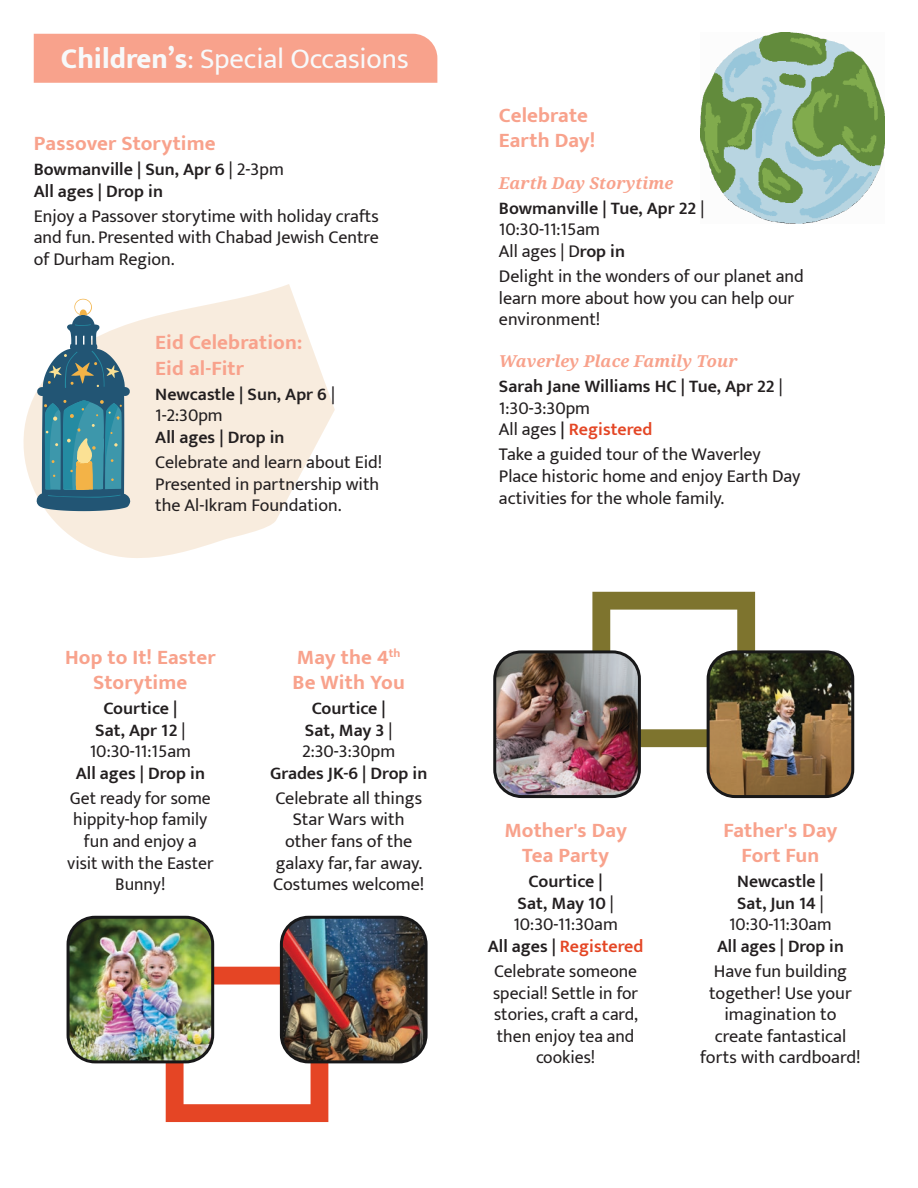
<style>
.page{position:relative;width:918px;height:1188px;background:#fff}
.page>*{position:absolute;margin:0;border:0;box-sizing:border-box;transform-origin:0 0}
.Banner_Headings{font:28.5px "Mukta";color:#f7f9fa}
.Heading_1__NEW{font:700 21px/25.2px "Mukta";letter-spacing:.005em;color:#f8a28c}
.t1{font:18px/21.6px "Mukta";color:#231f20;text-align:center}
.Program_Details__NEW{font:600 18px/21.6px "Mukta";color:#231f20}
.Heading_2__NEW{font:italic 16.5px "Noto Serif";letter-spacing:.005em;color:#f8a28c}
.s1{font-weight:800}
.s2{font-weight:400}
.s3{color:#e44625}
</style>
<div class="page">
<img style="left:700px;top:33px;width:184px;height:190px">
<svg style="left:23px;top:284px;width:312px;height:274px;fill:#f8ecde"></svg>
<svg style="left:37px;top:299px;width:93px;height:212px"></svg>
<svg style="left:166px;top:967px;width:162px;height:155px"></svg>
<img style="left:68px;top:917px;width:145px;height:145px">
<div style="left:67px;top:916px;width:147px;height:147px;border:3px solid #181819;border-radius:27px"></div>
<img style="left:281px;top:918px;width:143px;height:144px">
<div style="left:280px;top:916px;width:148px;height:147px;border:3px solid #181819;border-radius:27px"></div>
<svg style="left:592px;top:592px;width:163px;height:155px"></svg>
<img style="left:497px;top:652px;width:142px;height:142px">
<div style="left:493px;top:650px;width:148px;height:148px;border:3px solid #181819;border-radius:27px"></div>
<img style="left:708px;top:652px;width:144px;height:144px">
<div style="left:707px;top:650px;width:147px;height:148px;border:3px solid #181819;border-radius:27px"></div>
<div style="left:34px;top:34px;width:403px;height:49px;background:#f8a28c"></div>
<h1 class="Banner_Headings" style="left:61px;top:42px;width:350px"><span class="s1">Children’s</span>: Special Occasions</h1>
<p class="Heading_1__NEW" style="left:34px;top:130px;width:183px">Passover Storytime</p>
<p class="Program_Details__NEW" style="left:34px;top:158px;width:252px">Bowmanville | Sun, Apr 6 <span class="s2">| 2-3pm<br></span>All ages | Drop in</p>
<p class="t1" style="left:34px;top:205px;width:347px;text-align:justify">Enjoy a Passover storytime with holiday crafts and fun. Presented with Chabad Jewish Centre of Durham Region.</p>
<p class="Heading_1__NEW" style="left:155px;top:330px;width:148px">Eid Celebration:<br>Eid al-Fitr</p>
<p class="Program_Details__NEW" style="left:155px;top:383px;width:181px">Newcastle | Sun, Apr 6 <span class="s2">|<br>1-2:30pm<br></span>All ages | Drop in</p>
<p class="t1" style="left:155px;top:451px;width:228px;text-align:left">Celebrate and learn about Eid!<br>Presented in partnership with the Al-Ikram Foundation.</p>
<p class="Heading_1__NEW" style="left:65px;top:644px;width:152px;text-align:center">Hop to It! Easter<br>Storytime</p>
<p class="Program_Details__NEW" style="left:76px;top:697px;width:131px;text-align:center">Courtice |<br>Sat, Apr 12 <span class="s2">|<br>10:30-11:15am<br></span>All ages | Drop in</p>
<p class="t1" style="left:67px;top:787px;width:148px">Get ready for some hippity-hop family fun and enjoy a visit with the Easter<br>Bunny!</p>
<p class="Heading_1__NEW" style="left:293px;top:644px;width:114px">May the 4<sup>th<br></sup>Be With You</p>
<p class="Program_Details__NEW" style="left:270px;top:697px;width:159px;text-align:center">Courtice |<br>Sat, May 3 <span class="s2">|<br>2:30-3:30pm<br></span>Grades JK-6 | Drop in</p>
<p class="t1" style="left:273px;top:787px;width:153px">Celebrate all things<br>Star Wars with other fans of the galaxy far, far away.<br>Costumes welcome!</p>
<p class="Heading_1__NEW" style="left:499px;top:102px;width:98px">Celebrate<br>Earth Day!</p>
<p class="Heading_2__NEW" style="left:499px;top:171px;width:176px">Earth Day Storytime</p>
<p class="Program_Details__NEW" style="left:499px;top:197px;width:207px">Bowmanville | Tue, Apr 22 <span class="s2">|<br>10:30-11:15am<br>All ages | D</span>rop in</p>
<p class="t1" style="left:499px;top:265px;width:306px;text-align:left">Delight in the wonders of our planet and learn more about how you can help our environment!</p>
<p class="Heading_2__NEW" style="left:499px;top:350px;width:240px">Waverley Place Family Tour</p>
<p class="Program_Details__NEW" style="left:499px;top:375px;width:285px">Sarah Jane Williams HC | Tue, Apr 22 <span class="s2">|<br>1:30-3:30pm<br>All ages</span> | <span class="s3">Registered</span></p>
<p class="t1" style="left:499px;top:443px;width:303px;text-align:left">Take a guided tour of the Waverley<br>Place historic home and enjoy Earth Day activities for the whole family.</p>
<p class="Heading_1__NEW" style="left:504px;top:817px;width:124px;text-align:center">Mother's Day<br>Tea Party</p>
<p class="Program_Details__NEW" style="left:488px;top:870px;width:157px;text-align:center">Courtice |<br>Sat, May 10 <span class="s2">|<br>10:30-11:30am<br></span>All ages | <span class="s3">Registered</span></p>
<p class="t1" style="left:493px;top:960px;width:147px">Celebrate someone special! Settle in for stories, craft a card, then enjoy tea and cookies!</p>
<p class="Heading_1__NEW" style="left:723px;top:817px;width:116px;text-align:center">Father's Day<br>Fort Fun</p>
<p class="Program_Details__NEW" style="left:717px;top:870px;width:128px;text-align:center">Newcastle |<br>Sat, Jun 14 <span class="s2">|<br>10:30-11:30am<br></span>All ages | Drop in</p>
<p class="t1" style="left:700px;top:960px;width:162px">Have fun building together! Use your imagination to create fantastical forts with cardboard!</p>
</div>
